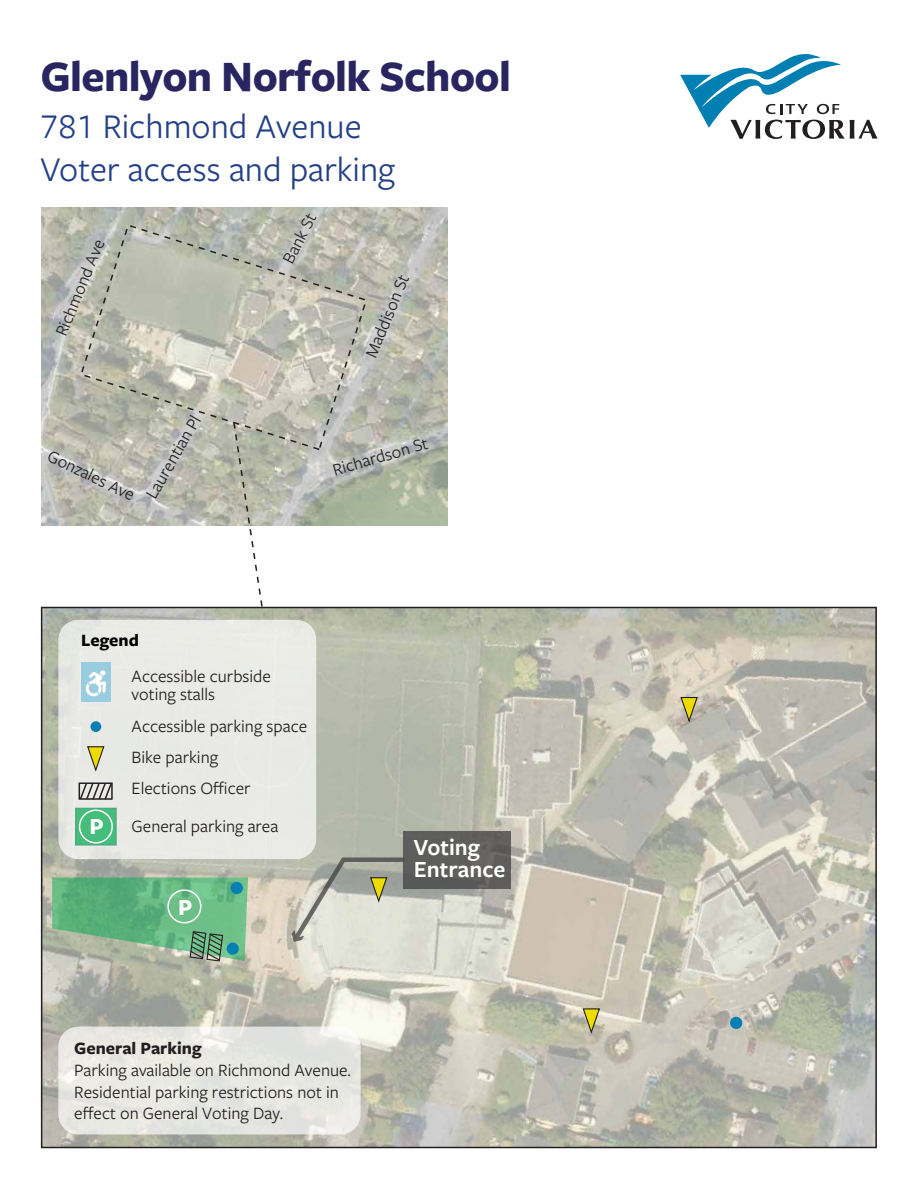
<style>
.page{position:relative;width:918px;height:1188px;background:#fff}
.page>*{position:absolute;margin:0;border:0;box-sizing:border-box;transform-origin:0 0}
.t1{font:700 45px "Freight Sans Pro";letter-spacing:-.015em;color:#282561}
.t2{font:36px/43.2px "Freight Sans Pro";color:#233f86}
.t3{font:600 24px/22.5px "Freight Sans Pro";color:#fff}
.t4{font:700 24px "Freight Sans Pro";color:#fff}
.t5{font:18px/21.6px "Freight Sans Pro";color:#231f20}
.t6{font:18px "Freight Sans Pro";color:#221f1f}
.t7{font:700 18px "Freight Sans Pro";color:#231f20}
.t8{font:700 18px "Freight Sans Pro";color:#010101}
</style>
<div class="page">
<img style="left:42px;top:207px;width:405px;height:318px">
<img style="left:44px;top:610px;width:830px;height:535px">
<svg style="left:680px;top:54px;width:198px;height:85px"></svg>
<svg style="left:79px;top:223px;width:289px;height:228px;background:#bcbcb0"></svg>
<svg style="left:232px;top:421px;width:32px;height:188px"></svg>
<div style="left:404px;top:831px;width:107px;height:58px;background:#5e5e5c"></div>
<svg style="left:292px;top:857px;width:112px;height:85px;background:#c2c3b6"></svg>
<svg style="left:52px;top:878px;width:196px;height:84px;background:#73b487"></svg>
<div style="left:167px;top:889px;width:34px;height:34px;border:2px solid #fff;border-radius:50%"></div>
<div style="left:58px;top:620px;width:258px;height:239px;background:#e9eae6;border-radius:20px"></div>
<div style="left:91px;top:721px;width:10px;height:11px;background:#0680b4;border-radius:50%"></div>
<svg style="left:87px;top:746px;width:18px;height:26px"></svg>
<svg style="left:75px;top:808px;width:42px;height:38px"></svg>
<div style="left:79px;top:809px;width:34px;height:35px;border:2px solid #fff;border-radius:50%"></div>
<div style="left:81px;top:662px;width:30px;height:40px;background:#9acce0"></div>
<svg style="left:85px;top:670px;width:21px;height:27px"></svg>
<svg style="left:78px;top:782px;width:35px;height:18px"></svg>
<svg style="left:582px;top:1007px;width:19px;height:29px"></svg>
<svg style="left:680px;top:696px;width:19px;height:28px"></svg>
<div style="left:730px;top:1017px;width:12px;height:12px;background:#0680b4;border-radius:50%"></div>
<div style="left:231px;top:882px;width:12px;height:12px;background:#0680b4;border-radius:50%"></div>
<div style="left:227px;top:943px;width:12px;height:12px;background:#0680b4;border-radius:50%"></div>
<div style="left:58px;top:1027px;width:303px;height:107px;background:#e8e8e2;border-radius:20px"></div>
<h1 class="t1" style="left:40px;top:45px;width:472px">Glenlyon Norfolk School</h1>
<h2 class="t2" style="left:40px;top:103px;width:356px">781 Richmond Avenue<br>Voter access and parking</h2>
<p class="t5" style="left:50px;top:331px;width:104px;rotate:-68deg">Richmond Ave</p>
<p class="t5" style="left:54px;top:444px;width:96px;rotate:26deg">Gonzales Ave</p>
<p class="t5" style="left:140px;top:491px;width:95px;rotate:-60deg">Laurentian Pl</p>
<p class="t5" style="left:277px;top:256px;width:55px;rotate:-62deg">Bank St</p>
<p class="t5" style="left:360px;top:353px;width:90px;rotate:-68deg">Maddison St</p>
<p class="t5" style="left:330px;top:459px;width:100px;rotate:-16deg">Richardson St</p>
<p class="t8" style="left:81px;top:628px;width:59px">Legend</p>
<p class="t5" style="left:132px;top:666px;width:141px;line-height:18px">Accessible curbside voting stalls</p>
<p class="t5" style="left:132px;top:709px;width:177px;line-height:31.3px">Accessible parking space<br>Bike parking</p>
<h3 class="t4" style="left:89px;top:810px;width:16px">P</h3>
<p class="t6" style="left:132px;top:777px;width:120px">Elections Officer</p>
<p class="t6" style="left:132px;top:814px;width:148px">General parking area</p>
<h3 class="t4" style="left:178px;top:890px;width:16px">P</h3>
<h3 class="t3" style="left:414px;top:835px;width:93px">Voting<br>Entrance</h3>
<p class="t7" style="left:74px;top:1036px;width:129px">General Parking</p>
<p class="t5" style="left:74px;top:1059px;width:278px">Parking available on Richmond Avenue.<br>Residential parking restrictions not in effect on General Voting Day.</p>
</div>
